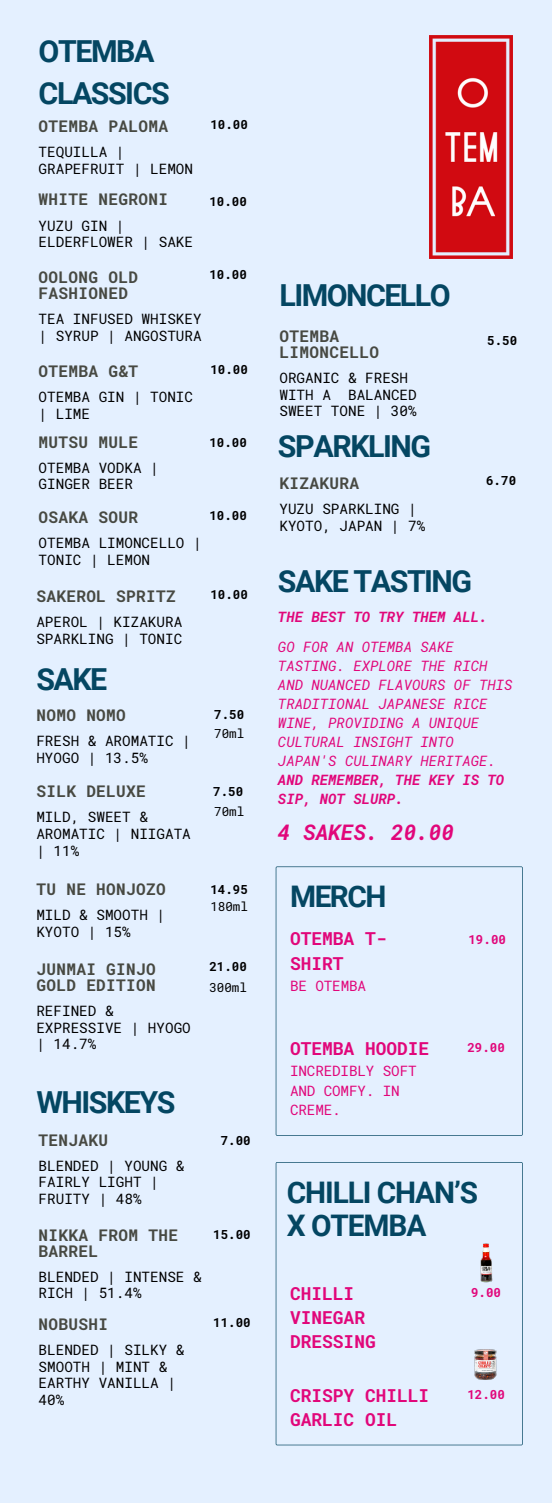
<style>
.page{position:relative;width:552px;height:1503px;background:#fff}
.page>*{position:absolute;margin:0;border:0;box-sizing:border-box;transform-origin:0 0}
.t1{font:700 30.28px/42px "Roboto";letter-spacing:-.05em;color:#044662}
.t2{font:700 29.75px/32.9px "Roboto";letter-spacing:-.035em;color:#044662}
.t3{font:italic 700 21.35px "Roboto Mono";color:#e1067a}
.t4{font:700 17.85px/24px "Roboto Mono";color:#e1067a}
.t5{font:700 16.1px/16.1px "Roboto Mono";letter-spacing:.02em;color:#474942}
.t6{font:14.35px/16.6px "Roboto Mono";color:#000}
.t7{font:italic 14.35px/19.1px "Roboto Mono";color:#e1067a}
.t8{font:14.35px/19.8px "Roboto Mono";letter-spacing:-.01em;color:#e1067a}
.t9{font:italic 700 14.35px "Roboto Mono";color:#e1067a}
.t10{font:700 12.42px "Roboto Mono";color:#000}
.t11{font:700 12.42px "Roboto Mono";color:#e1067a}
.t12{font:12.42px "Roboto Mono";color:#000}
.s1{font-weight:700}
</style>
<div class="page">
<div style="left:0;top:0;width:551px;height:1503px;background:#e4f0ff"></div>
<img style="left:429px;top:35px;width:83px;height:223px">
<svg style="left:275px;top:866px;width:247px;height:270px"></svg>
<svg style="left:275px;top:1162px;width:247px;height:283px"></svg>
<img style="left:463px;top:1333px;width:46px;height:57px">
<img style="left:463px;top:1233px;width:46px;height:58px">
<h3 class="t1" style="left:39px;top:31px;width:132px">OTEMBA<br>CLASSICS</h3>
<p class="t5" style="left:39px;top:118px;width:131px">OTEMBA PALOMA</p>
<p class="t6" style="left:39px;top:143px;width:156px">TEQUILLA |<br>GRAPEFRUIT | LEMON</p>
<h3 class="t5" style="left:39px;top:191px;width:131px">WHITE NEGRONI</h3>
<h1 class="t6" style="left:39px;top:217px;width:156px">YUZU GIN |<br>ELDERFLOWER | SAKE</h1>
<h6 class="t5" style="left:39px;top:268px;width:101px">OOLONG OLD<br>FASHIONED</h6>
<h5 class="t6" style="left:39px;top:310px;width:164px">TEA INFUSED WHISKEY | SYRUP | ANGOSTURA</h5>
<h3 class="t5" style="left:39px;top:363px;width:101px">OTEMBA G&amp;T</h3>
<h6 class="t6" style="left:39px;top:388px;width:156px">OTEMBA GIN | TONIC | LIME</h6>
<h6 class="t5" style="left:39px;top:433px;width:101px">MUTSU MULE</h6>
<h5 class="t6" style="left:39px;top:459px;width:121px">OTEMBA VODKA |<br>GINGER BEER</h5>
<h5 class="t5" style="left:39px;top:509px;width:101px">OSAKA SOUR</h5>
<h3 class="t6" style="left:39px;top:534px;width:164px">OTEMBA LIMONCELLO |<br>TONIC | LEMON</h3>
<h6 class="t5" style="left:36px;top:588px;width:141px">SAKEROL SPRITZ</h6>
<h5 class="t6" style="left:36px;top:613px;width:147px">APEROL | KIZAKURA<br>SPARKLING | TONIC</h5>
<h1 class="t1" style="left:36px;top:659px;width:72px">SAKE</h1>
<h1 class="t5" style="left:36px;top:707px;width:91px">NOMO NOMO</h1>
<p class="t6" style="left:36px;top:732px;width:156px">FRESH &amp; AROMATIC |<br>HYOGO | 13.5%</p>
<p class="t5" style="left:36px;top:783px;width:111px">SILK DELUXE</p>
<p class="t6" style="left:36px;top:808px;width:156px">MILD, SWEET &amp;<br>AROMATIC | NIIGATA | 11%</p>
<p class="t10" style="left:210px;top:116px;width:39px">10.00</p>
<h3 class="t10" style="left:209px;top:193px;width:39px">10.00</h3>
<h5 class="t10" style="left:209px;top:266px;width:39px">10.00</h5>
<h6 class="t10" style="left:210px;top:361px;width:39px">10.00</h6>
<p class="t10" style="left:209px;top:434px;width:39px">10.00</p>
<h1 class="t10" style="left:209px;top:507px;width:39px">10.00</h1>
<p class="t10" style="left:210px;top:586px;width:39px">10.00</p>
<h3 class="t10" style="left:214px;top:706px;width:31px">7.50</h3>
<h5 class="t12" style="left:214px;top:725px;width:31px">70ml</h5>
<h6 class="t10" style="left:213px;top:783px;width:31px">7.50</h6>
<h1 class="t12" style="left:214px;top:803px;width:31px">70ml</h1>
<h6 class="t5" style="left:36px;top:881px;width:131px">TU NE HONJOZO</h6>
<h5 class="t6" style="left:36px;top:906px;width:130px">MILD &amp; SMOOTH |<br>KYOTO | 15%</h5>
<h3 class="t5" style="left:36px;top:960px;width:121px">JUNMAI GINJO<br>GOLD EDITION</h3>
<p class="t6" style="left:36px;top:1002px;width:156px">REFINED &amp;<br>EXPRESSIVE | HYOGO | 14.7%</p>
<h5 class="t10" style="left:210px;top:881px;width:39px">14.95</h5>
<h3 class="t12" style="left:210px;top:898px;width:39px">180ml</h3>
<h6 class="t10" style="left:209px;top:958px;width:39px">21.00</h6>
<h6 class="t12" style="left:209px;top:979px;width:39px">300ml</h6>
<h3 class="t1" style="left:36px;top:1081px;width:140px">WHISKEYS</h3>
<h5 class="t5" style="left:39px;top:1131px;width:71px">TENJAKU</h5>
<h3 class="t6" style="left:39px;top:1157px;width:147px">BLENDED | YOUNG &amp;<br>FAIRLY LIGHT |<br>FRUITY | 48%</h3>
<h6 class="t5" style="left:39px;top:1226px;width:141px">NIKKA FROM THE<br>BARREL</h6>
<h5 class="t6" style="left:39px;top:1268px;width:164px">BLENDED | INTENSE &amp;<br>RICH | 51.4%</h5>
<h3 class="t5" style="left:39px;top:1316px;width:71px">NOBUSHI</h3>
<h6 class="t6" style="left:39px;top:1341px;width:147px">BLENDED | SILKY &amp;<br>SMOOTH | MINT &amp;<br>EARTHY VANILLA |<br>40%</h6>
<h6 class="t10" style="left:220px;top:1132px;width:31px">7.00</h6>
<h3 class="t10" style="left:213px;top:1226px;width:39px">15.00</h3>
<h5 class="t10" style="left:213px;top:1314px;width:39px">11.00</h5>
<h5 class="t1" style="left:279px;top:274px;width:172px">LIMONCELLO</h5>
<h1 class="t5" style="left:279px;top:327px;width:101px">OTEMBA<br>LIMONCELLO</h1>
<h6 class="t6" style="left:279px;top:369px;width:139px">ORGANIC &amp; FRESH<br>WITH A BALANCED<br>SWEET TONE | 30%</h6>
<h5 class="t1" style="left:278px;top:426px;width:155px">SPARKLING</h5>
<h5 class="t5" style="left:279px;top:475px;width:81px">KIZAKURA</h5>
<h4 class="t6" style="left:279px;top:500px;width:147px">YUZU SPARKLING |<br>KYOTO, JAPAN | 7%</h4>
<h3 class="t1" style="left:278px;top:561px;width:196px">SAKE TASTING</h3>
<p class="t10" style="left:487px;top:332px;width:31px">5.50</p>
<h6 class="t10" style="left:485px;top:472px;width:31px">6.70</h6>
<h5 class="t9" style="left:278px;top:607px;width:211px">THE BEST TO TRY THEM ALL.</h5>
<h2 class="t7" style="left:278px;top:636px;width:236px">GO FOR AN OTEMBA SAKE<br>TASTING. EXPLORE THE RICH<br>AND NUANCED FLAVOURS OF THIS<br>TRADITIONAL JAPANESE RICE<br>WINE, PROVIDING A UNIQUE<br>CULTURAL INSIGHT INTO<br>JAPAN'S CULINARY HERITAGE.<br><span class="s1">AND REMEMBER, THE KEY IS TO<br>SIP, NOT SLURP.</span></h2>
<h3 class="t3" style="left:278px;top:818px;width:177px">4 SAKES. 20.00</h3>
<h6 class="t2" style="left:290px;top:880px;width:98px">MERCH</h6>
<h6 class="t4" style="left:290px;top:925px;width:98px;line-height:25px">OTEMBA T-<br>SHIRT</h6>
<h3 class="t8" style="left:290px;top:975px;width:77px">BE OTEMBA</h3>
<h5 class="t4" style="left:290px;top:1036px;width:141px">OTEMBA HOODIE</h5>
<h6 class="t8" style="left:290px;top:1060px;width:128px">INCREDIBLY SOFT<br>AND COMFY. IN<br>CREME.</h6>
<p class="t11" style="left:468px;top:931px;width:39px">19.00</p>
<h6 class="t11" style="left:467px;top:1039px;width:39px">29.00</h6>
<p class="t2" style="left:286px;top:1176px;width:193px">CHILLI CHAN’S<br>X OTEMBA</p>
<p class="t4" style="left:290px;top:1281px;width:87px">CHILLI<br>VINEGAR<br>DRESSING</p>
<h3 class="t4" style="left:290px;top:1383px;width:141px">CRISPY CHILLI<br>GARLIC OIL</h3>
<h6 class="t11" style="left:470px;top:1284px;width:31px">9.00</h6>
<h1 class="t11" style="left:467px;top:1386px;width:39px">12.00</h1>
</div>
